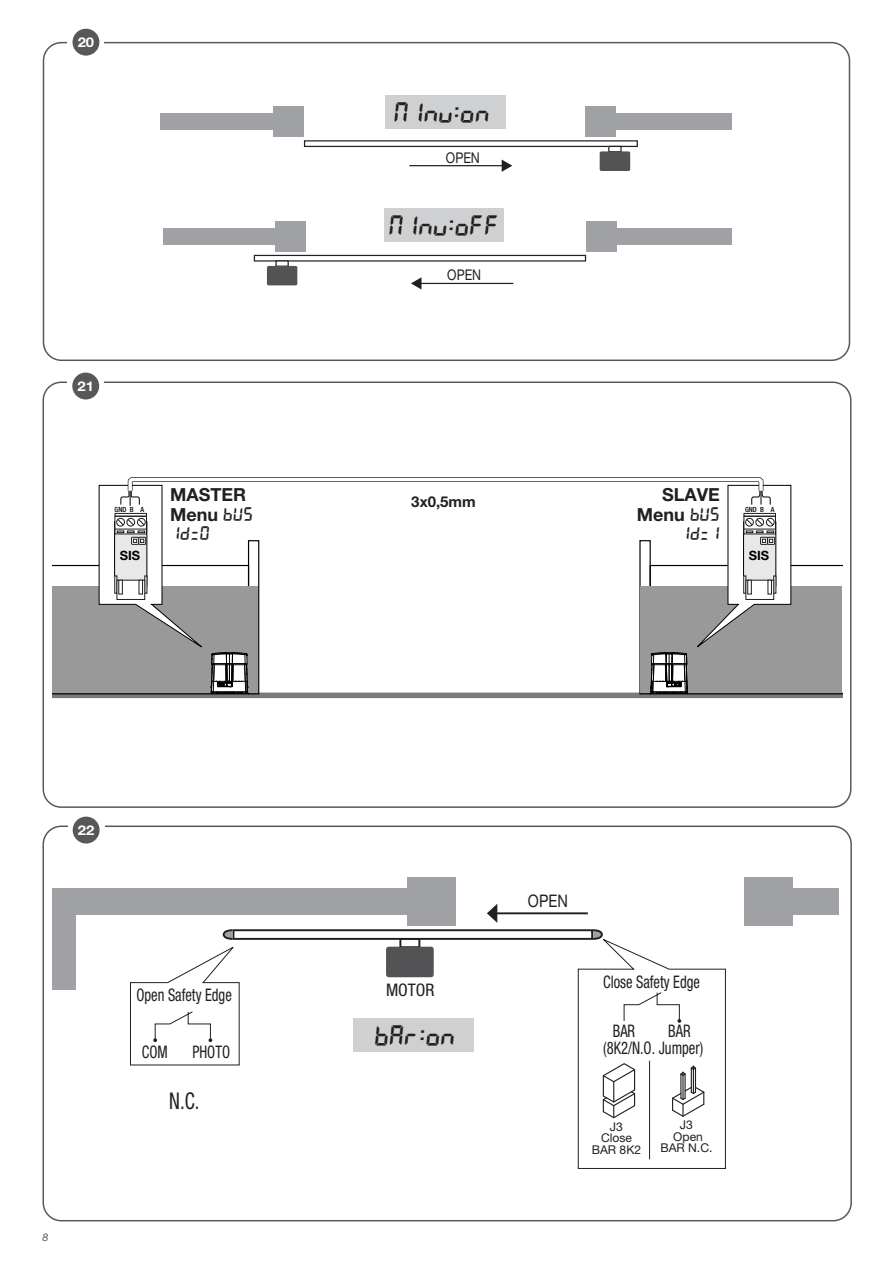
<style>
.page{position:relative;width:893px;height:1263px;background:#fff}
.page>*{position:absolute;margin:0;border:0;box-sizing:border-box;transform-origin:0 0}
.t1{font:27.15px "Liquid Crystal";color:#231f20}
.t2{font:27px "Liquid Crystal";color:#231f20}
.t3{font:condensed 23.1px "Helvetica Neue";color:#231f20;scale:.84 1}
.t4{font:700 18px "Helvetica Neue LT Pro";color:#231f20}
.t5{font:18px "Liquid Crystal";color:#231f20}
.t6{font:condensed 17.25px "Helvetica Neue";color:#231f20;scale:.84 1}
.t7{font:condensed 17.25px "Helvetica Neue";color:#231f20}
.t8{font:17.25px "Helvetica Neue";color:#231f20;scale:.84 1}
.t9{font:700 15px "Helvetica Neue LT Pro";color:#231f20}
.t10{font:14.85px "Helvetica Neue";color:#231f20;scale:.84 1}
.t11{font:14.7px "Helvetica Neue";color:#231f20;scale:.84 1}
.t12{font:700 13.5px "Helvetica Neue LT Pro";color:#fff;scale:1.1 1}
.t13{font:700 12.75px "Helvetica Neue LT Pro";color:#000}
.t14{font:12.15px/11.6px "Helvetica Neue LT Pro";color:#231f20;text-align:center}
.t15{font:italic 300 10.5px "Helvetica Neue LT Pro";color:#231f20}
.t16{font:500 condensed 7.05px "Helvetica Neue LT Pro";color:#000}
.s1{font-family:"Liquid Crystal";font-weight:400}
</style>
<div class="page">
<div style="left:43px;top:825px;width:809px;height:396px;border:2px solid #57585a;border-radius:18px"></div>
<svg style="left:53px;top:477px;width:789px;height:222px"></svg>
<div style="left:43px;top:381px;width:808px;height:427px;border:2px solid #57585a;border-radius:18px"></div>
<div style="left:67px;top:379px;width:37px;height:9px;background:#fff"></div>
<div style="left:72px;top:373px;width:27px;height:26px;background:#57585a;border-radius:50%"></div>
<div style="left:744px;top:878px;width:48px;height:48px;background:#a0a1a5"></div>
<div style="left:407px;top:878px;width:48px;height:48px;background:#a0a1a5"></div>
<div style="left:52px;top:889px;width:374px;height:26px;background:#a0a1a5"></div>
<div style="left:762px;top:889px;width:77px;height:26px;background:#a0a1a5"></div>
<div style="left:399px;top:938px;width:21px;height:10px;border:2px solid #231f20"></div>
<div style="left:386px;top:947px;width:48px;height:30px;background:#535355;border-radius:3px"></div>
<hr style="left:496px;top:912px;width:92px;height:2px;background:#231f20">
<svg style="left:487px;top:904px;width:10px;height:19px"></svg>
<div style="left:52px;top:896px;width:24px;height:94px;background:#a0a1a5"></div>
<div style="left:232px;top:929px;width:361px;height:11px;border:2px solid #231f20"></div>
<svg style="left:130px;top:929px;width:110px;height:137px"></svg>
<svg style="left:577px;top:929px;width:149px;height:240px"></svg>
<hr style="left:649px;top:1061px;width:1px;height:98px;background:#231f20">
<div style="left:68px;top:823px;width:37px;height:8px;background:#fff"></div>
<div style="left:73px;top:817px;width:27px;height:26px;background:#57585a;border-radius:50%"></div>
<div style="left:353px;top:1018px;width:120px;height:33px;background:#cfd0d2"></div>
<div style="left:43px;top:42px;width:807px;height:319px;border:2px solid #57585a;border-radius:18px"></div>
<svg style="left:67px;top:39px;width:37px;height:9px"></svg>
<div style="left:73px;top:29px;width:26px;height:27px;background:#57585a;border-radius:50%"></div>
<div style="left:385px;top:95px;width:121px;height:34px;background:#cfd0d2"></div>
<div style="left:273px;top:106px;width:31px;height:31px;background:#a0a1a5"></div>
<div style="left:160px;top:113px;width:144px;height:17px;background:#a0a1a5"></div>
<div style="left:589px;top:113px;width:143px;height:17px;background:#a0a1a5"></div>
<div style="left:585px;top:106px;width:31px;height:31px;background:#a0a1a5"></div>
<div style="left:304px;top:140px;width:334px;height:7px;border:1px solid #231f20"></div>
<div style="left:608px;top:146px;width:14px;height:6px;border:1px solid #231f20"></div>
<div style="left:600px;top:151px;width:30px;height:20px;background:#535355;border-radius:2px"></div>
<hr style="left:409px;top:165px;width:94px;height:1px;background:#231f20">
<svg style="left:502px;top:160px;width:10px;height:12px"></svg>
<div style="left:275px;top:221px;width:31px;height:30px;background:#a0a1a5"></div>
<div style="left:163px;top:228px;width:143px;height:16px;background:#a0a1a5"></div>
<div style="left:589px;top:228px;width:143px;height:16px;background:#a0a1a5"></div>
<div style="left:586px;top:221px;width:30px;height:30px;background:#a0a1a5"></div>
<div style="left:254px;top:255px;width:332px;height:7px;border:1px solid #231f20"></div>
<div style="left:275px;top:260px;width:14px;height:7px;border:1px solid #231f20"></div>
<div style="left:267px;top:266px;width:30px;height:19px;background:#535355;border-radius:2px"></div>
<hr style="left:420px;top:283px;width:93px;height:1px;background:#231f20">
<svg style="left:411px;top:277px;width:10px;height:12px"></svg>
<div style="left:385px;top:208px;width:119px;height:34px;background:#cfd0d2"></div>
<p class="t12" style="left:78px;top:34px;width:17px">20</p>
<p class="t1" style="left:394px;top:102px;width:98px">MINV:On</p>
<p class="t10" style="left:446px;top:148px;width:42px">OPEN</p>
<p class="t2" style="left:389px;top:214px;width:112px">MINV:Off</p>
<p class="t11" style="left:447px;top:266px;width:42px">OPEN</p>
<p class="t12" style="left:77px;top:378px;width:17px">21</p>
<p class="t16" style="left:115px;top:505px;width:31px">GND B A</p>
<p class="t4" style="left:170px;top:483px;width:77px">MASTER</p>
<p class="t4" style="left:170px;top:503px;width:84px">Menu <span class="s1">BUS</span></p>
<p class="t5" style="left:170px;top:526px;width:41px">ID=0</p>
<p class="t9" style="left:411px;top:492px;width:66px">3x0,5mm</p>
<p class="t4" style="left:662px;top:483px;width:59px">SLAVE</p>
<p class="t4" style="left:637px;top:503px;width:84px">Menu <span class="s1">BUS</span></p>
<p class="t5" style="left:680px;top:526px;width:41px">ID=1</p>
<p class="t16" style="left:745px;top:505px;width:31px">GND B A</p>
<p class="t13" style="left:120px;top:547px;width:22px">SIS</p>
<p class="t13" style="left:749px;top:547px;width:22px">SIS</p>
<p class="t12" style="left:78px;top:822px;width:17px">22</p>
<p class="t15" style="left:43px;top:1231px;width:7px">8</p>
<p class="t6" style="left:136px;top:985px;width:115px">Open Safety Edge</p>
<p class="t6" style="left:142px;top:1042px;width:32px">COM</p>
<p class="t6" style="left:192px;top:1042px;width:46px">PHOTO</p>
<p class="t3" style="left:169px;top:1087px;width:37px">N.C.</p>
<p class="t7" style="left:386px;top:980px;width:50px">MOTOR</p>
<p class="t1" style="left:374px;top:1024px;width:83px">bar:On</p>
<p class="t8" style="left:528px;top:890px;width:49px">OPEN</p>
<p class="t6" style="left:603px;top:971px;width:117px">Close Safety Edge</p>
<p class="t6" style="left:613px;top:1021px;width:28px">BAR</p>
<p class="t6" style="left:668px;top:1021px;width:28px">BAR</p>
<p class="t6" style="left:603px;top:1038px;width:120px">(8K2/N.O. Jumper)</p>
<p class="t14" style="left:592px;top:1120px;width:51px">J3<br>Close<br>BAR 8K2</p>
<p class="t14" style="left:660px;top:1119px;width:54px">J3<br>Open<br>BAR N.C.</p>
</div>
